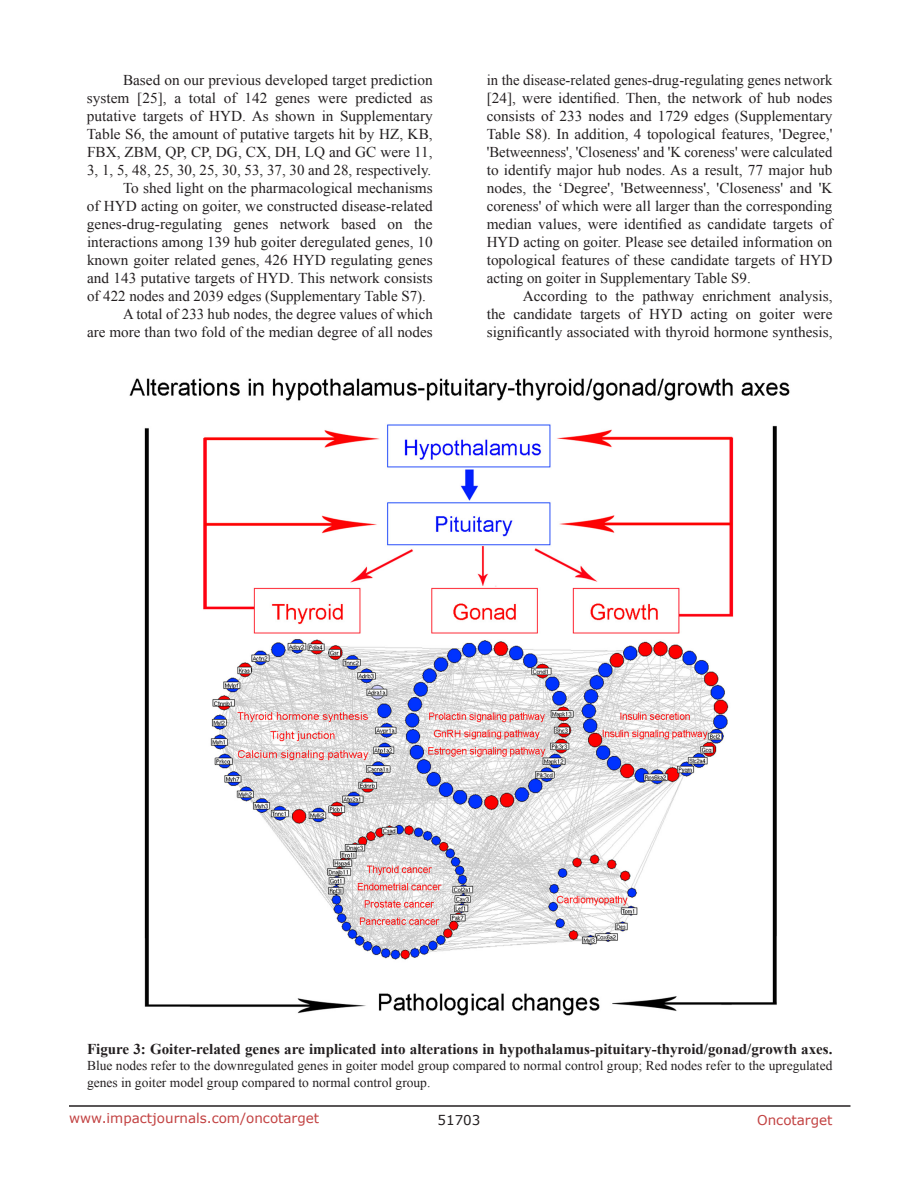
<style>
.page{position:relative;width:918px;height:1188px;background:#fff}
.page>*{position:absolute;margin:0;border:0;box-sizing:border-box;transform-origin:0 0}
.t1{font:15px/18px "Times New Roman";color:#231f20;text-align:justify}
.t2{font:700 15px "Times New Roman";color:#231f20}
.t3{font:13.5px/16.2px "Times New Roman";color:#231f20}
.t4{font:13.5px "Verdana";color:#c24141}
.t5{font:13.5px "Verdana";color:#231f20}
</style>
<div class="page">
<hr style="left:69px;top:1105px;width:781px;height:2px;background:#231f20">
<img style="left:129px;top:378px;width:661px;height:638px">
<p class="t1" style="left:123px;top:71px;width:311px">Based on our previous developed target prediction</p>
<p class="t1" style="left:87px;top:89px;width:347px">system [25], a total of 142 genes were predicted as</p>
<p class="t1" style="left:87px;top:107px;width:347px">putative targets of HYD. As shown in Supplementary</p>
<p class="t1" style="left:87px;top:125px;width:347px">Table S6, the amount of putative targets hit by HZ, KB,</p>
<p class="t1" style="left:87px;top:143px;width:347px">FBX, ZBM, QP, CP, DG, CX, DH, LQ and GC were 11,</p>
<p class="t1" style="left:87px;top:161px;width:346px">3, 1, 5, 48, 25, 30, 25, 30, 53, 37, 30 and 28, respectively.</p>
<p class="t1" style="left:123px;top:179px;width:311px">To shed light on the pharmacological mechanisms</p>
<p class="t1" style="left:87px;top:197px;width:347px">of HYD acting on goiter, we constructed disease-related</p>
<p class="t1" style="left:87px;top:215px;width:347px">genes-drug-regulating genes network based on the</p>
<p class="t1" style="left:87px;top:233px;width:347px">interactions among 139 hub goiter deregulated genes, 10</p>
<p class="t1" style="left:87px;top:251px;width:347px">known goiter related genes, 426 HYD regulating genes</p>
<p class="t1" style="left:87px;top:269px;width:347px">and 143 putative targets of HYD. This network consists</p>
<p class="t1" style="left:87px;top:287px;width:341px">of 422 nodes and 2039 edges (Supplementary Table S7).</p>
<p class="t1" style="left:123px;top:305px;width:311px">A total of 233 hub nodes, the degree values of which</p>
<p class="t1" style="left:87px;top:323px;width:347px">are more than two fold of the median degree of all nodes</p>
<p class="t1" style="left:487px;top:71px;width:347px">in the disease-related genes-drug-regulating genes network [24], were identified. Then, the network of hub nodes consists of 233 nodes and 1729 edges (Supplementary Table S8). In addition, 4 topological features, 'Degree,' 'Betweenness', 'Closeness' and 'K coreness' were calculated to identify major hub nodes. As a result, 77 major hub nodes, the ‘Degree', 'Betweenness', 'Closeness' and 'K coreness' of which were all larger than the corresponding median values, were identified as candidate targets of HYD acting on goiter. Please see detailed information on topological features of these candidate targets of HYD acting on goiter in Supplementary Table S9.</p>
<p class="t1" style="left:487px;top:287px;width:347px;text-indent:36px">According to the pathway enrichment analysis, the candidate targets of HYD acting on goiter were significantly associated with thyroid hormone synthesis,</p>
<p class="t2" style="left:87px;top:1039px;width:747px">Figure 3: Goiter-related genes are implicated into alterations in hypothalamus-pituitary-thyroid/gonad/growth axes.</p>
<p class="t3" style="left:87px;top:1058px;width:747px">Blue nodes refer to the downregulated genes in goiter model group compared to normal control group; Red nodes refer to the upregulated genes in goiter model group compared to normal control group.</p>
<p class="t4" style="left:69px;top:1109px;width:252px">www.impactjournals.com/oncotarget</p>
<p class="t5" style="left:438px;top:1111px;width:44px">51703</p>
<p class="t4" style="left:757px;top:1111px;width:77px">Oncotarget</p>
</div>
